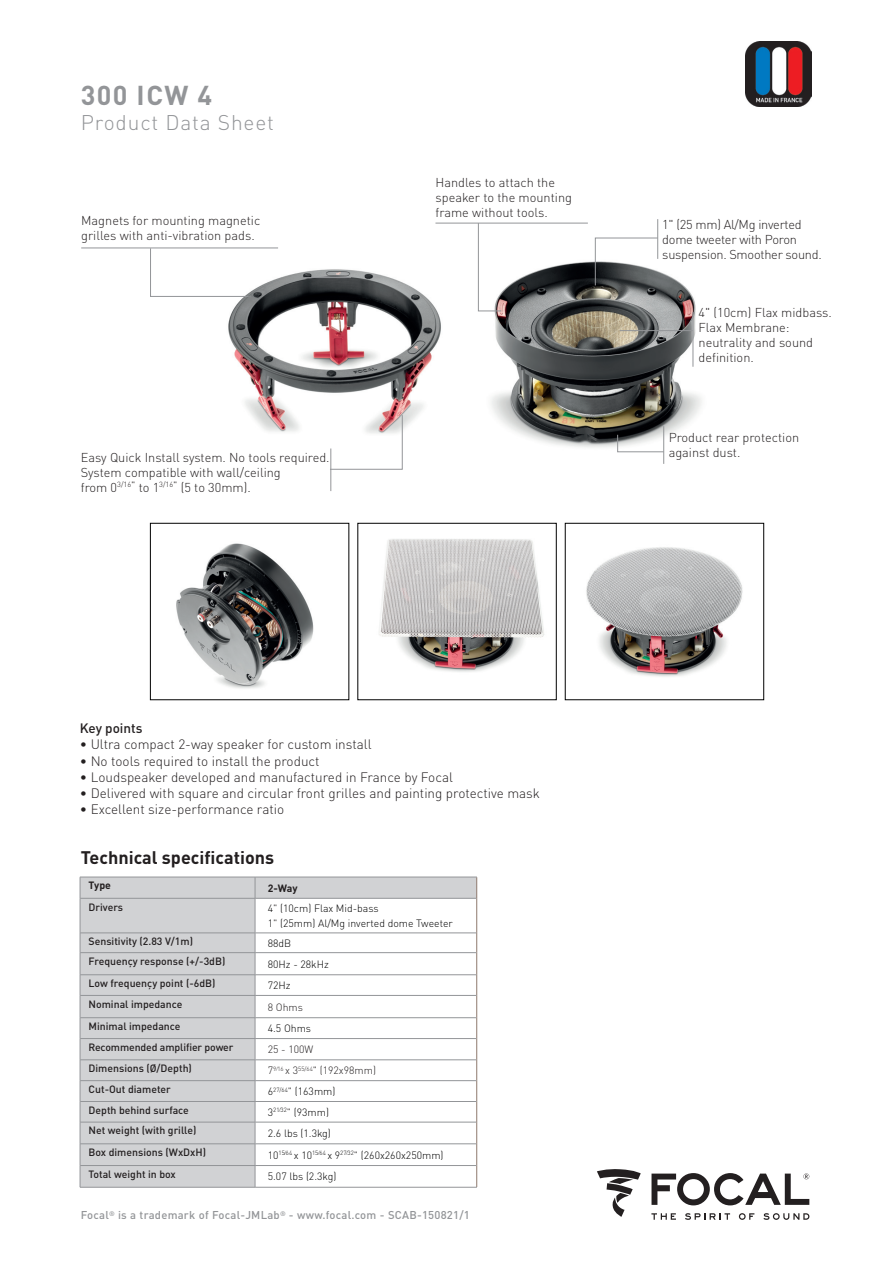
<style>
.page{position:relative;width:893px;height:1263px;background:#fff}
.page>*{position:absolute;margin:0;border:0;box-sizing:border-box;transform-origin:0 0}
.t1{font:700 27px "DINOT";letter-spacing:.05em;color:#939598}
.t2{font:300 21px "DINOT";letter-spacing:.04em;color:#939598}
.t3{font:700 18px "DINOT";color:#231f20}
.t4{font:300 13.5px "DINOT";color:#231f20}
.t5{font:500 13.5px "DINOT";color:#231f20}
.t6{font:300 12.75px/15px "DINOT";color:#231f20}
.t7{font:300 12.75px/15px "DINOT";letter-spacing:-.02em;color:#231f20}
.t8{font:500 11.25px "DINOT";letter-spacing:.02em;color:#939598}
.t9{font:500 10.5px "DINOT";color:#231f20}
.t10{font:300 10.5px/14.2px "DINOT";color:#010101}
.t11{font:300 10.5px "DINOT";color:#231f20}
.t12{font:700 10.5px "DINOT";letter-spacing:-.005em;color:#231f20}
.s1{color:#231f20}
</style>
<div class="page">
<img style="left:180px;top:224px;width:298px;height:261px">
<img style="left:451px;top:225px;width:251px;height:251px">
<svg style="left:651px;top:1173px;width:158px;height:32px"></svg>
<svg style="left:651px;top:1213px;width:25px;height:7px"></svg>
<svg style="left:685px;top:1213px;width:45px;height:7px"></svg>
<svg style="left:739px;top:1213px;width:15px;height:7px"></svg>
<svg style="left:763px;top:1213px;width:46px;height:7px"></svg>
<svg style="left:597px;top:1169px;width:44px;height:48px"></svg>
<img style="left:745px;top:41px;width:66px;height:66px">
<hr style="left:620px;top:330px;width:73px;height:1px;background:#939598">
<img style="left:176px;top:543px;width:138px;height:146px">
<div style="left:150px;top:523px;width:199px;height:177px;border:1px solid #010101"></div>
<img style="left:379px;top:539px;width:165px;height:133px">
<img style="left:586px;top:547px;width:157px;height:130px">
<div style="left:565px;top:523px;width:199px;height:177px;border:1px solid #010101"></div>
<svg style="left:81px;top:878px;width:395px;height:309px"></svg>
<svg style="left:476px;top:878px;width:1px;height:20px"></svg>
<hr style="left:476px;top:898px;width:1px;height:35px;background:#8d786c">
<svg style="left:476px;top:934px;width:1px;height:253px"></svg>
<svg style="left:80px;top:878px;width:1px;height:20px"></svg>
<hr style="left:80px;top:898px;width:1px;height:35px;background:#939598">
<svg style="left:80px;top:934px;width:1px;height:253px"></svg>
<hr style="left:80px;top:877px;width:175px;height:1px;background:#939598">
<hr style="left:255px;top:877px;width:222px;height:1px;background:#939598">
<svg style="left:255px;top:877px;width:1px;height:21px"></svg>
<hr style="left:80px;top:898px;width:175px;height:1px;background:#939598">
<hr style="left:255px;top:898px;width:222px;height:1px;background:#939598">
<hr style="left:255px;top:898px;width:1px;height:35px;background:#939598">
<hr style="left:80px;top:933px;width:175px;height:1px;background:#939598">
<hr style="left:255px;top:933px;width:222px;height:1px;background:#939598">
<hr style="left:80px;top:952px;width:175px;height:1px;background:#939598">
<hr style="left:255px;top:952px;width:222px;height:1px;background:#939598">
<hr style="left:80px;top:974px;width:175px;height:1px;background:#939598">
<hr style="left:255px;top:974px;width:222px;height:1px;background:#939598">
<hr style="left:80px;top:995px;width:175px;height:1px;background:#939598">
<hr style="left:255px;top:995px;width:222px;height:1px;background:#939598">
<hr style="left:80px;top:1017px;width:175px;height:1px;background:#939598">
<hr style="left:255px;top:1017px;width:222px;height:1px;background:#939598">
<hr style="left:80px;top:1038px;width:175px;height:1px;background:#939598">
<hr style="left:255px;top:1038px;width:222px;height:1px;background:#939598">
<hr style="left:80px;top:1059px;width:175px;height:1px;background:#939598">
<hr style="left:255px;top:1059px;width:222px;height:1px;background:#939598">
<hr style="left:80px;top:1080px;width:175px;height:1px;background:#939598">
<hr style="left:255px;top:1080px;width:222px;height:1px;background:#939598">
<hr style="left:80px;top:1101px;width:175px;height:1px;background:#939598">
<hr style="left:255px;top:1101px;width:222px;height:1px;background:#939598">
<hr style="left:80px;top:1122px;width:175px;height:1px;background:#939598">
<hr style="left:255px;top:1122px;width:222px;height:1px;background:#939598">
<hr style="left:80px;top:1143px;width:175px;height:1px;background:#939598">
<hr style="left:255px;top:1143px;width:222px;height:1px;background:#939598">
<hr style="left:80px;top:1165px;width:175px;height:1px;background:#939598">
<hr style="left:255px;top:1165px;width:222px;height:1px;background:#939598">
<svg style="left:255px;top:933px;width:1px;height:254px"></svg>
<hr style="left:80px;top:1187px;width:175px;height:1px;background:#939598">
<hr style="left:255px;top:1187px;width:222px;height:1px;background:#939598">
<hr style="left:304px;top:277px;width:47px;height:1px;background:#939598">
<hr style="left:663px;top:426px;width:1px;height:38px;background:#939598">
<hr style="left:657px;top:219px;width:1px;height:40px;background:#939598">
<hr style="left:693px;top:312px;width:1px;height:55px;background:#939598">
<svg style="left:595px;top:237px;width:63px;height:49px"></svg>
<svg style="left:617px;top:434px;width:47px;height:18px"></svg>
<hr style="left:435px;top:223px;width:153px;height:1px;background:#939598">
<svg style="left:478px;top:222px;width:24px;height:90px"></svg>
<hr style="left:81px;top:248px;width:197px;height:1px;background:#939598">
<svg style="left:150px;top:248px;width:99px;height:49px"></svg>
<hr style="left:330px;top:448px;width:1px;height:43px;background:#939598">
<svg style="left:329px;top:414px;width:74px;height:56px"></svg>
<h1 class="t1" style="left:81px;top:77px;width:133px">300 ICW 4</h1>
<h2 class="t2" style="left:81px;top:109px;width:195px">Product Data Sheet</h2>
<p class="t6" style="left:81px;top:213px;width:181px">Magnets for mounting magnetic grilles with anti-vibration pads.</p>
<p class="t6" style="left:81px;top:449px;width:250px">Easy Quick Install system. No tools required.<br>System compatible with wall/ceiling<br>from 0<sup>3/16</sup><sup>"</sup> to 1<sup>3/16</sup><sup>"</sup> (5 to 30mm).</p>
<p class="t6" style="left:435px;top:175px;width:138px">Handles to attach the speaker to the mounting frame without tools.</p>
<p class="t7" style="left:662px;top:217px;width:161px">1" (25 mm) Al/Mg inverted dome tweeter with Poron suspension. Smoother sound.</p>
<p class="t6" style="left:699px;top:304px;width:135px">4" (10cm) Flax midbass.<br>Flax Membrane: neutrality and sound definition.</p>
<p class="t6" style="left:669px;top:429px;width:132px">Product rear protection against dust.</p>
<p class="t5" style="left:80px;top:720px;width:64px">Key points</p>
<p class="t4" style="left:80px;top:736px;width:293px">• Ultra compact 2-way speaker for custom install</p>
<p class="t4" style="left:80px;top:752px;width:241px">• No tools required to install the product</p>
<p class="t4" style="left:80px;top:769px;width:375px">• Loudspeaker developed and manufactured in France by Focal</p>
<p class="t4" style="left:80px;top:785px;width:462px">• Delivered with square and circular front grilles and painting protective mask</p>
<p class="t4" style="left:80px;top:801px;width:206px">• Excellent size-performance ratio</p>
<h3 class="t3" style="left:81px;top:846px;width:195px">Technical specifications</h3>
<p class="t12" style="left:89px;top:879px;width:24px">Type</p>
<p class="t12" style="left:268px;top:881px;width:31px">2-Way</p>
<p class="t9" style="left:89px;top:900px;width:36px">Drivers</p>
<p class="t10" style="left:268px;top:901px;width:186px">4<span class="s1">"</span> (10cm) Flax Mid-bass<br>1<span class="s1">"</span> (25mm) Al/Mg inverted dome Tweeter</p>
<p class="t9" style="left:89px;top:935px;width:106px">Sensitivity (2.83 V/1m)</p>
<p class="t10" style="left:268px;top:936px;width:25px">88dB</p>
<p class="t9" style="left:89px;top:954px;width:138px">Frequençy response (+/-3dB)</p>
<p class="t10" style="left:268px;top:957px;width:63px">80Hz - 28kHz</p>
<p class="t9" style="left:89px;top:976px;width:129px">Low frequençy point (-6dB)</p>
<p class="t10" style="left:268px;top:978px;width:24px">72Hz</p>
<p class="t9" style="left:89px;top:997px;width:95px">Nominal impedance</p>
<p class="t11" style="left:268px;top:1000px;width:37px">8 Ohms</p>
<p class="t9" style="left:89px;top:1019px;width:93px">Minimal impedance</p>
<p class="t10" style="left:268px;top:1021px;width:45px">4.5 Ohms</p>
<p class="t9" style="left:89px;top:1040px;width:146px">Recommended amplifier power</p>
<p class="t11" style="left:268px;top:1043px;width:47px">25 - 100W</p>
<p class="t9" style="left:89px;top:1061px;width:105px">Dimensions (Ø/Depth)</p>
<p class="t11" style="left:268px;top:1064px;width:110px">7<sup>9⁄16</sup> x 3<sup>55/64</sup>" (192x98mm)</p>
<p class="t9" style="left:89px;top:1082px;width:84px">Cut-Out diameter</p>
<p class="t10" style="left:268px;top:1084px;width:69px">6<sup>27/64</sup><span class="s1">"</span> (163mm)</p>
<p class="t9" style="left:89px;top:1103px;width:102px">Depth behind surface</p>
<p class="t10" style="left:268px;top:1105px;width:63px">3<sup>21⁄32</sup><span class="s1">"</span> (93mm)</p>
<p class="t9" style="left:89px;top:1124px;width:109px">Net weight (with grille)</p>
<p class="t10" style="left:268px;top:1126px;width:65px">2.6 lbs (1.3kg)</p>
<p class="t9" style="left:89px;top:1145px;width:119px">Box dimensions (WxDxH)</p>
<p class="t10" style="left:268px;top:1148px;width:177px">10<sup>15⁄64</sup> x 10<sup>15⁄64</sup> x 9<sup>27⁄32</sup><span class="s1">"</span> (260x260x250mm)</p>
<p class="t9" style="left:89px;top:1167px;width:89px">Total weight in box</p>
<p class="t10" style="left:268px;top:1169px;width:70px">5.07 lbs (2.3kg)</p>
<p class="t8" style="left:81px;top:1208px;width:391px">Focal<sup>®</sup> is a trademark of Focal-JMLab<sup>®</sup> - www.focal.com - SCAB-150821/1</p>
</div>
